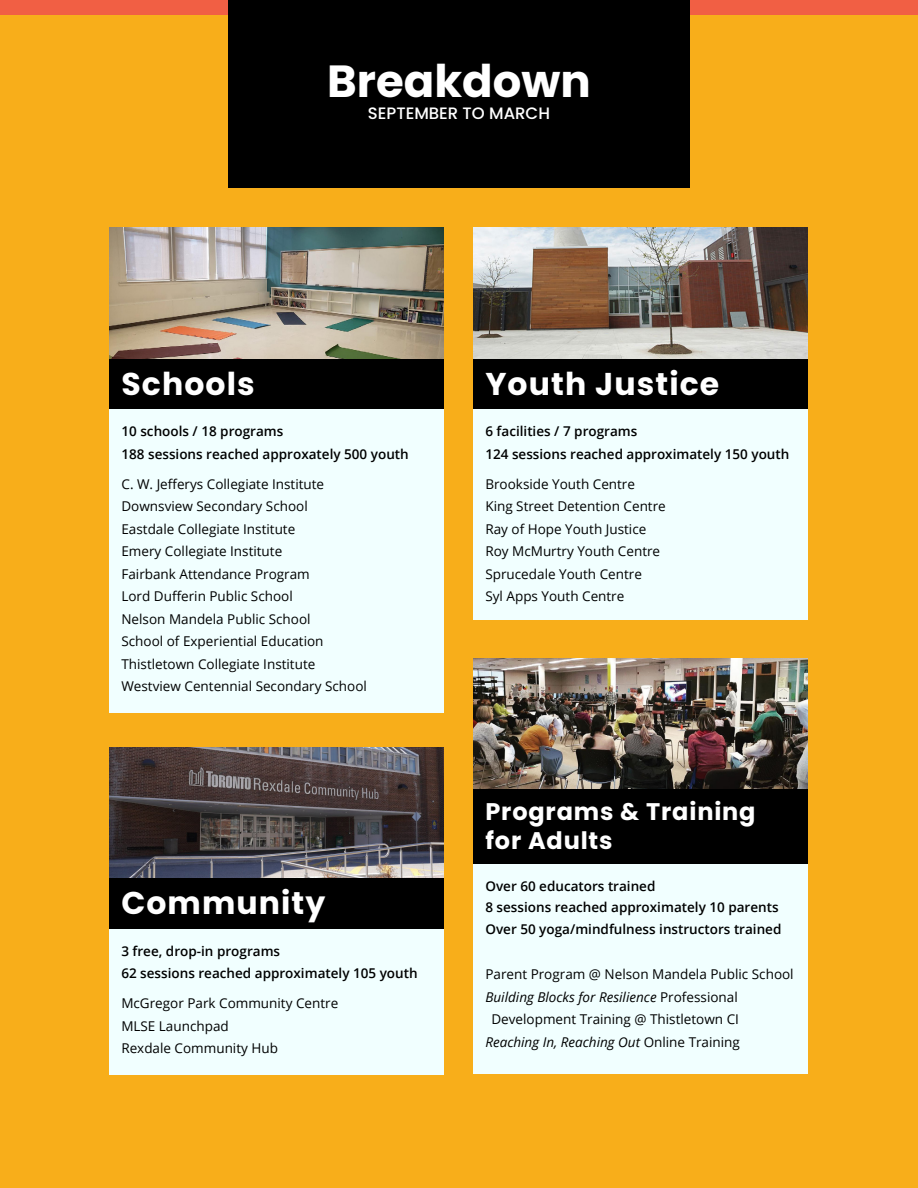
<style>
.page{position:relative;width:918px;height:1188px;background:#f8ae1a}
.page>*{position:absolute;margin:0;border:0;box-sizing:border-box;transform-origin:0 0}
.Headline_1__Left{font:700 45px "Poppins";color:#fff}
.Headline_2{font:700 31.5px "Poppins";letter-spacing:.035em;color:#fff}
.Headline_2-2{font:700 24px/28.8px "Poppins";letter-spacing:.035em;color:#fff}
.Headline_1__Left-2{font:500 16.5px "Poppins";color:#fff}
.Body_Text{font:13.5px "Open Sans";color:#000}
.Body_Text-2{font:600 13.5px "Open Sans";color:#000}
.Body_Text-3{font:italic 13.5px "Open Sans";color:#000}
.s1{font-style:normal}
</style>
<div class="page">
<img style="left:474px;top:228px;width:334px;height:130px">
<img style="left:109px;top:228px;width:334px;height:130px">
<img style="left:109px;top:748px;width:334px;height:130px">
<img style="left:474px;top:659px;width:334px;height:130px">
<div style="left:0;top:0;width:918px;height:15px;background:#f15f44"></div>
<div style="left:474px;top:863px;width:334px;height:211px;background:#f1ffff"></div>
<div style="left:474px;top:789px;width:334px;height:74px;background:#000"></div>
<div style="left:109px;top:878px;width:334px;height:51px;background:#000"></div>
<div style="left:109px;top:929px;width:334px;height:145px;background:#f1ffff"></div>
<div style="left:474px;top:359px;width:334px;height:51px;background:#000"></div>
<div style="left:474px;top:410px;width:334px;height:210px;background:#f1ffff"></div>
<div style="left:109px;top:359px;width:334px;height:51px;background:#000"></div>
<div style="left:109px;top:410px;width:334px;height:303px;background:#f1ffff"></div>
<div style="left:228px;top:0;width:462px;height:188px;background:#000"></div>
<p class="Headline_1__Left" style="left:327px;top:55px;width:265px">Breakdown</p>
<p class="Headline_1__Left-2" style="left:368px;top:104px;width:184px">SEPTEMBER TO MARCH</p>
<p class="Headline_2" style="left:121px;top:366px;width:135px">Schools</p>
<p class="Body_Text-2" style="left:121px;top:422px;width:163px">10 schools / 18 programs</p>
<p class="Body_Text-2" style="left:121px;top:445px;width:289px">188 sessions reached approxately 500 youth</p>
<p class="Body_Text" style="left:121px;top:475px;width:204px">C. W. Jefferys Collegiate Institute</p>
<p class="Body_Text" style="left:121px;top:497px;width:188px">Downsview Secondary School</p>
<p class="Body_Text" style="left:121px;top:520px;width:175px">Eastdale Collegiate Institute</p>
<p class="Body_Text" style="left:121px;top:542px;width:162px">Emery Collegiate Institute</p>
<p class="Body_Text" style="left:121px;top:565px;width:190px">Fairbank Attendance Program</p>
<p class="Body_Text" style="left:121px;top:587px;width:173px">Lord Dufferin Public School</p>
<p class="Body_Text" style="left:121px;top:610px;width:191px">Nelson Mandela Public School</p>
<p class="Body_Text" style="left:121px;top:632px;width:204px">School of Experiential Education</p>
<p class="Body_Text" style="left:121px;top:655px;width:195px">Thistletown Collegiate Institute</p>
<p class="Body_Text" style="left:121px;top:677px;width:247px">Westview Centennial Secondary School</p>
<p class="Headline_2" style="left:121px;top:884px;width:206px">Community</p>
<p class="Body_Text-2" style="left:121px;top:941px;width:160px">3 free, drop-in programs</p>
<p class="Body_Text-2" style="left:121px;top:964px;width:298px">62 sessions reached approximately 105 youth</p>
<p class="Body_Text" style="left:121px;top:994px;width:218px">McGregor Park Community Centre</p>
<p class="Body_Text" style="left:121px;top:1016px;width:109px">MLSE Launchpad</p>
<p class="Body_Text" style="left:121px;top:1039px;width:158px">Rexdale Community Hub</p>
<p class="Headline_2" style="left:485px;top:366px;width:235px">Youth Justice</p>
<p class="Body_Text-2" style="left:485px;top:422px;width:153px">6 facilities / 7 programs</p>
<p class="Body_Text-2" style="left:485px;top:445px;width:306px">124 sessions reached approximately 150 youth</p>
<p class="Body_Text" style="left:485px;top:475px;width:151px">Brookside Youth Centre</p>
<p class="Body_Text" style="left:485px;top:497px;width:182px">King Street Detention Centre</p>
<p class="Body_Text" style="left:485px;top:520px;width:162px">Ray of Hope Youth Justice</p>
<p class="Body_Text" style="left:485px;top:542px;width:176px">Roy McMurtry Youth Centre</p>
<p class="Body_Text" style="left:485px;top:565px;width:158px">Sprucedale Youth Centre</p>
<p class="Body_Text" style="left:485px;top:587px;width:140px">Syl Apps Youth Centre</p>
<p class="Headline_2-2" style="left:485px;top:797px;width:272px">Programs &amp; Training for Adults</p>
<p class="Body_Text-2" style="left:485px;top:877px;width:172px">Over 60 educators trained</p>
<p class="Body_Text-2" style="left:485px;top:898px;width:295px">8 sessions reached approximately 10 parents</p>
<p class="Body_Text-2" style="left:485px;top:920px;width:298px">Over 50 yoga/mindfulness instructors trained</p>
<p class="Body_Text" style="left:485px;top:965px;width:310px">Parent Program @ Nelson Mandela Public School</p>
<p class="Body_Text-3" style="left:485px;top:988px;width:254px">Building Blocks for Resilience <span class="s1">Professional</span></p>
<p class="Body_Text" style="left:491px;top:1010px;width:249px">Development Training @ Thistletown CI</p>
<p class="Body_Text-3" style="left:485px;top:1033px;width:256px">Reaching In, Reaching Out <span class="s1">Online Training</span></p>
</div>
